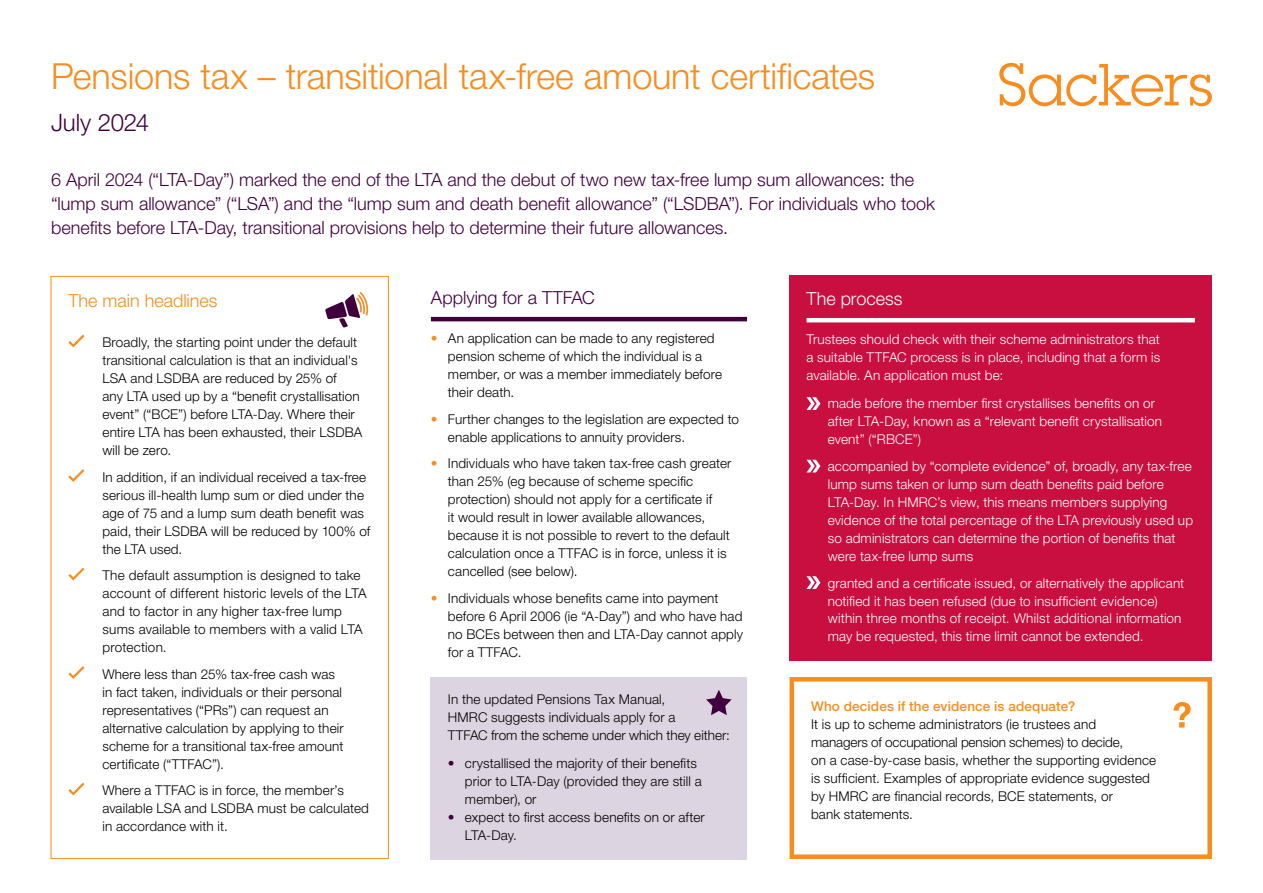
<style>
.page{position:relative;width:1263px;height:893px;background:#fff}
.page>*{position:absolute;margin:0;border:0;box-sizing:border-box;transform-origin:0 0}
.t1{font:300 36px "Helvetica Neue LT Pro";letter-spacing:-.005em;color:#f78d1e}
.t2{font:300 24px "Helvetica Neue LT Pro";letter-spacing:-.01em;color:#3f003c}
.t3{font:300 18px/24px "Helvetica Neue LT Pro";color:#3f003c}
.t4{font:300 18px "Helvetica Neue LT Pro";color:#f78d1e}
.t5{font:300 18px "Helvetica Neue LT Pro";color:#fff}
.t6{font:300 13.5px/18px "Helvetica Neue LT Pro";letter-spacing:.01em;color:#000}
.t7{font:300 13.5px/18px "Helvetica Neue LT Pro";letter-spacing:.01em;color:#fff}
.t8{font:500 13.5px "Helvetica Neue LT Pro";letter-spacing:.01em;color:#f78d1e}
.s1{color:#f78d1e}
.s2{color:#3f003c}
</style>
<div class="page">
<svg style="left:999px;top:63px;width:213px;height:43px"></svg>
<svg style="left:68px;top:335px;width:16px;height:12px"></svg>
<svg style="left:68px;top:469px;width:16px;height:13px"></svg>
<svg style="left:68px;top:568px;width:16px;height:12px"></svg>
<svg style="left:68px;top:666px;width:16px;height:13px"></svg>
<svg style="left:68px;top:783px;width:16px;height:12px"></svg>
<div style="left:789px;top:275px;width:423px;height:386px;background:#c80f3f"></div>
<hr style="left:806px;top:318px;width:389px;height:4px;background:#fff">
<svg style="left:806px;top:397px;width:14px;height:13px"></svg>
<svg style="left:807px;top:460px;width:13px;height:12px"></svg>
<svg style="left:806px;top:576px;width:14px;height:13px"></svg>
<hr style="left:431px;top:317px;width:316px;height:4px;background:#3f003c">
<div style="left:431px;top:677px;width:316px;height:182px;background:#ddd4e1"></div>
<svg style="left:706px;top:690px;width:26px;height:25px"></svg>
<div style="left:789px;top:677px;width:423px;height:182px;border:4px solid #f78d1e"></div>
<svg style="left:1173px;top:702px;width:18px;height:26px"></svg>
<svg style="left:325px;top:292px;width:44px;height:36px"></svg>
<h1 class="t1" style="left:51px;top:55px;width:826px">Pensions tax – transitional tax-free amount certificates</h1>
<h2 class="t2" style="left:51px;top:108px;width:100px">July 2024</h2>
<p class="t3" style="left:51px;top:167px;width:885px">6 April 2024 (“LTA-Day”) marked the end of the LTA and the debut of two new tax-free lump sum allowances: the “lump sum allowance” (“LSA”) and the “lump sum and death benefit allowance” (“LSDBA”). For individuals who took benefits before LTA-Day, transitional provisions help to determine their future allowances.</p>
<h3 class="t4" style="left:68px;top:289px;width:151px">The main headlines</h3>
<p class="t6" style="left:102px;top:333px;width:261px">Broadly, the starting point under the default transitional calculation is that an individual's LSA and LSDBA are reduced by 25% of<br>any LTA used up by a “benefit crystallisation event” (“BCE”) before LTA-Day. Where their entire LTA has been exhausted, their LSDBA will be zero.</p>
<p class="t6" style="left:102px;top:468px;width:269px">In addition, if an individual received a tax-free serious ill-health lump sum or died under the age of 75 and a lump sum death benefit was paid, their LSDBA will be reduced by 100% of the LTA used.</p>
<p class="t6" style="left:102px;top:566px;width:266px">The default assumption is designed to take account of different historic levels of the LTA and to factor in any higher tax-free lump sums available to members with a valid LTA protection.</p>
<p class="t6" style="left:102px;top:665px;width:243px">Where less than 25% tax-free cash was in fact taken, individuals or their personal representatives (“PRs”) can request an alternative calculation by applying to their scheme for a transitional tax-free amount certificate (“TTFAC”).</p>
<p class="t6" style="left:102px;top:781px;width:268px">Where a TTFAC is in force, the member’s available LSA and LSDBA must be calculated in accordance with it.</p>
<h3 class="t3" style="left:431px;top:285px;width:165px">Applying for a TTFAC</h3>
<p class="t6" style="left:448px;top:329px;width:276px;text-indent:-17px"><span class="s1">•</span> An application can be made to any registered pension scheme of which the individual is a member, or was a member immediately before their death.</p>
<p class="t6" style="left:448px;top:410px;width:293px;text-indent:-17px"><span class="s1">•</span> Further changes to the legislation are expected to enable applications to annuity providers.</p>
<p class="t6" style="left:448px;top:454px;width:285px;text-indent:-17px"><span class="s1">•</span> Individuals who have taken tax-free cash greater than 25% (eg because of scheme specific protection) should not apply for a certificate if<br>it would result in lower available allowances, because it is not possible to revert to the default calculation once a TTFAC is in force, unless it is cancelled (see below).</p>
<p class="t6" style="left:448px;top:589px;width:297px;text-indent:-17px"><span class="s1">•</span> Individuals whose benefits came into payment before 6 April 2006 (ie “A-Day”) and who have had no BCEs between then and LTA-Day cannot apply for a TTFAC.</p>
<p class="t6" style="left:448px;top:690px;width:284px">In the updated Pensions Tax Manual,<br>HMRC suggests individuals apply for a<br>TTFAC from the scheme under which they either:</p>
<p class="t6" style="left:465px;top:754px;width:238px;text-indent:-17px"><span class="s2">•</span> crystallised the majority of their benefits prior to LTA-Day (provided they are still a member), or</p>
<p class="t6" style="left:465px;top:808px;width:241px;text-indent:-17px"><span class="s2">•</span> expect to first access benefits on or after<br>LTA-Day.</p>
<h3 class="t5" style="left:806px;top:288px;width:97px">The process</h3>
<p class="t7" style="left:806px;top:330px;width:355px;text-align:justify">Trustees should check with their scheme administrators that a suitable TTFAC process is in place, including that a form is available. An application must be:</p>
<p class="t7" style="left:828px;top:394px;width:336px">made before the member first crystallises benefits on or after LTA-Day, known as a “relevant benefit crystallisation event” (“RBCE”)</p>
<p class="t7" style="left:828px;top:457px;width:367px">accompanied by “complete evidence” of, broadly, any tax-free lump sums taken or lump sum death benefits paid before LTA-Day. In HMRC’s view, this means members supplying evidence of the total percentage of the LTA previously used up so administrators can determine the portion of benefits that were tax-free lump sums</p>
<p class="t7" style="left:828px;top:573px;width:358px">granted and a certificate issued, or alternatively the applicant notified it has been refused (due to insufficient evidence) within three months of receipt. Whilst additional information may be requested, this time limit cannot be extended.</p>
<p class="t8" style="left:811px;top:698px;width:266px">Who decides if the evidence is adequate?</p>
<p class="t6" style="left:811px;top:715px;width:347px">It is up to scheme administrators (ie trustees and managers of occupational pension schemes) to decide,<br>on a case-by-case basis, whether the supporting evidence is sufficient. Examples of appropriate evidence suggested by HMRC are financial records, BCE statements, or<br>bank statements.</p>
</div>
